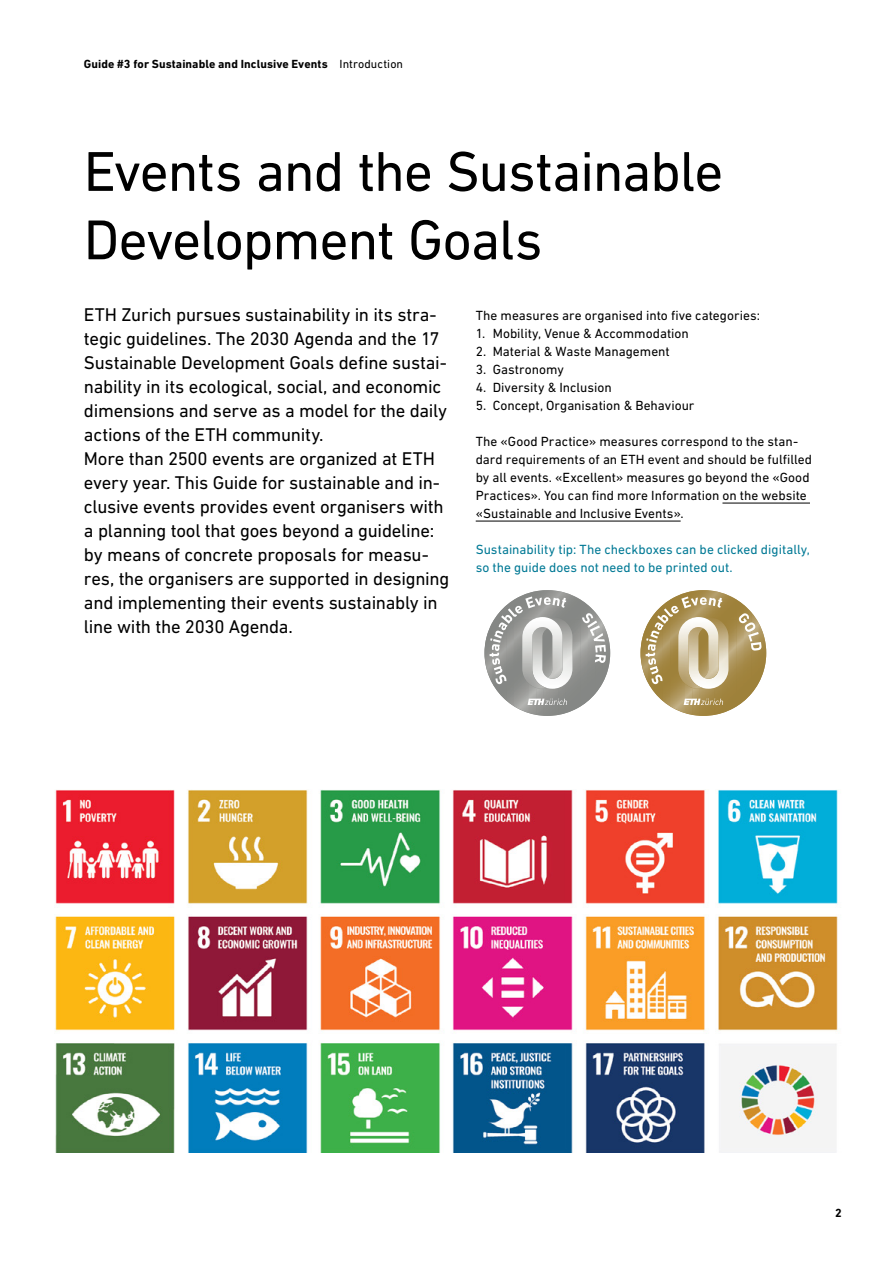
<style>
.page{position:relative;width:893px;height:1263px;background:#fff}
.page>*{position:absolute;margin:0;border:0;box-sizing:border-box;transform-origin:0 0}
.Headline_A4-XL__38_45_6pt__120___H2{font:57px/68.4px "DIN Next LT Pro";letter-spacing:-.02em;color:#000}
.Intro_A4-M__12_5_16pt_P{font:18.75px/24px "DIN Next LT Pro";letter-spacing:-.015em;color:#000}
.Lauftext__Linksbündig___9_12pt_P{font:13.5px/18px "DIN Next LT Pro";color:#000}
.Lauftext__Linksbündig___9_12pt_P-2{font:13.5px/18px "DIN Next LT Pro";color:#007995}
.t1{font:700 12px "DIN Next LT Pro";letter-spacing:.005em;color:#000}
.s1{font-weight:400}
</style>
<div class="page">
<hr style="left:722px;top:503px;width:88px;height:1px;background:#000">
<hr style="left:476px;top:521px;width:205px;height:1px;background:#000">
<img style="left:521px;top:590px;width:55px;height:29px">
<img style="left:507px;top:690px;width:7px;height:16px">
<img style="left:581px;top:663px;width:7px;height:43px">
<img style="left:499px;top:690px;width:8px;height:11px">
<img style="left:588px;top:663px;width:7px;height:38px">
<img style="left:595px;top:663px;width:8px;height:31px">
<img style="left:484px;top:627px;width:6px;height:52px">
<img style="left:514px;top:690px;width:15px;height:23px">
<img style="left:572px;top:619px;width:4px;height:23px">
<img style="left:603px;top:630px;width:7px;height:52px">
<img style="left:566px;top:642px;width:15px;height:71px">
<img style="left:529px;top:690px;width:7px;height:25px">
<img style="left:536px;top:690px;width:8px;height:26px">
<img style="left:559px;top:690px;width:7px;height:25px">
<img style="left:544px;top:690px;width:15px;height:26px">
<svg style="left:528px;top:699px;width:39px;height:6px"></svg>
<svg style="left:490px;top:596px;width:76px;height:94px"></svg>
<svg style="left:576px;top:597px;width:30px;height:66px"></svg>
<img style="left:562px;top:617px;width:10px;height:72px">
<img style="left:522px;top:617px;width:40px;height:72px">
<img style="left:677px;top:590px;width:55px;height:29px">
<img style="left:663px;top:685px;width:7px;height:21px">
<img style="left:737px;top:651px;width:7px;height:55px">
<img style="left:655px;top:685px;width:8px;height:16px">
<img style="left:744px;top:651px;width:7px;height:50px">
<img style="left:649px;top:685px;width:6px;height:8px">
<img style="left:751px;top:651px;width:8px;height:43px">
<img style="left:641px;top:627px;width:5px;height:52px">
<img style="left:670px;top:685px;width:15px;height:28px">
<img style="left:729px;top:619px;width:3px;height:23px">
<img style="left:759px;top:630px;width:7px;height:52px">
<img style="left:722px;top:642px;width:15px;height:71px">
<img style="left:685px;top:689px;width:7px;height:26px">
<img style="left:692px;top:689px;width:8px;height:27px">
<img style="left:715px;top:689px;width:7px;height:26px">
<img style="left:700px;top:689px;width:15px;height:27px">
<svg style="left:684px;top:699px;width:39px;height:6px"></svg>
<svg style="left:732px;top:597px;width:30px;height:54px"></svg>
<svg style="left:646px;top:596px;width:76px;height:89px"></svg>
<img style="left:718px;top:617px;width:11px;height:72px">
<img style="left:678px;top:617px;width:40px;height:72px">
<img style="left:55px;top:790px;width:783px;height:362px">
<p class="t1" style="left:84px;top:57px;width:321px">Guide #3 for Sustainable and Inclusive Events <span class="s1">Introduction</span></p>
<h2 class="Headline_A4-XL__38_45_6pt__120___H2" style="left:84px;top:137px;width:641px">Events and the Sustainable<br>Development Goals</h2>
<p class="Intro_A4-M__12_5_16pt_P" style="left:84px;top:302px;width:364px">ETH Zurich pursues sustainability in its stra&shy;tegic guidelines. The 2030 Agenda and the 17<br>Sustainable Development Goals define sustai&shy;nability in its ecological, social, and economic dimensions and serve as a model for the daily actions of the ETH community.</p>
<p class="Intro_A4-M__12_5_16pt_P" style="left:84px;top:446px;width:367px">More than 2500 events are organized at ETH every year. This Guide for sustainable and in&shy;clusive events provides event organisers with a planning tool that goes beyond a guideline: by means of concrete proposals for measu&shy;res, the organisers are supported in designing and implementing their events sustainably in line with the 2030 Agenda.</p>
<p class="Lauftext__Linksbündig___9_12pt_P" style="left:476px;top:306px;width:286px">The measures are organised into five categories:</p>
<p class="Lauftext__Linksbündig___9_12pt_P" style="left:476px;top:324px;width:215px">1. Mobility, Venue &amp; Accommodation</p>
<p class="Lauftext__Linksbündig___9_12pt_P" style="left:476px;top:342px;width:196px">2. Material &amp; Waste Management</p>
<p class="Lauftext__Linksbündig___9_12pt_P" style="left:476px;top:360px;width:90px">3. Gastronomy</p>
<p class="Lauftext__Linksbündig___9_12pt_P" style="left:476px;top:378px;width:138px">4. Diversity &amp; Inclusion</p>
<p class="Lauftext__Linksbündig___9_12pt_P" style="left:476px;top:396px;width:220px">5. Concept, Organisation &amp; Behaviour</p>
<p class="Lauftext__Linksbündig___9_12pt_P" style="left:476px;top:432px;width:338px">The «Good Practice» measures correspond to the stan&shy;dard requirements of an ETH event and should be fulfilled by all events. «Excellent» measures go beyond the «Good Practices». You can find more Information on the website «Sustainable and Inclusive Events».</p>
<p class="Lauftext__Linksbündig___9_12pt_P-2" style="left:476px;top:540px;width:336px">Sustainability tip: The checkboxes can be clicked digitally, so the guide does not need to be printed out.</p>
<p class="t1" style="left:835px;top:1206px;width:8px">2</p>
</div>
